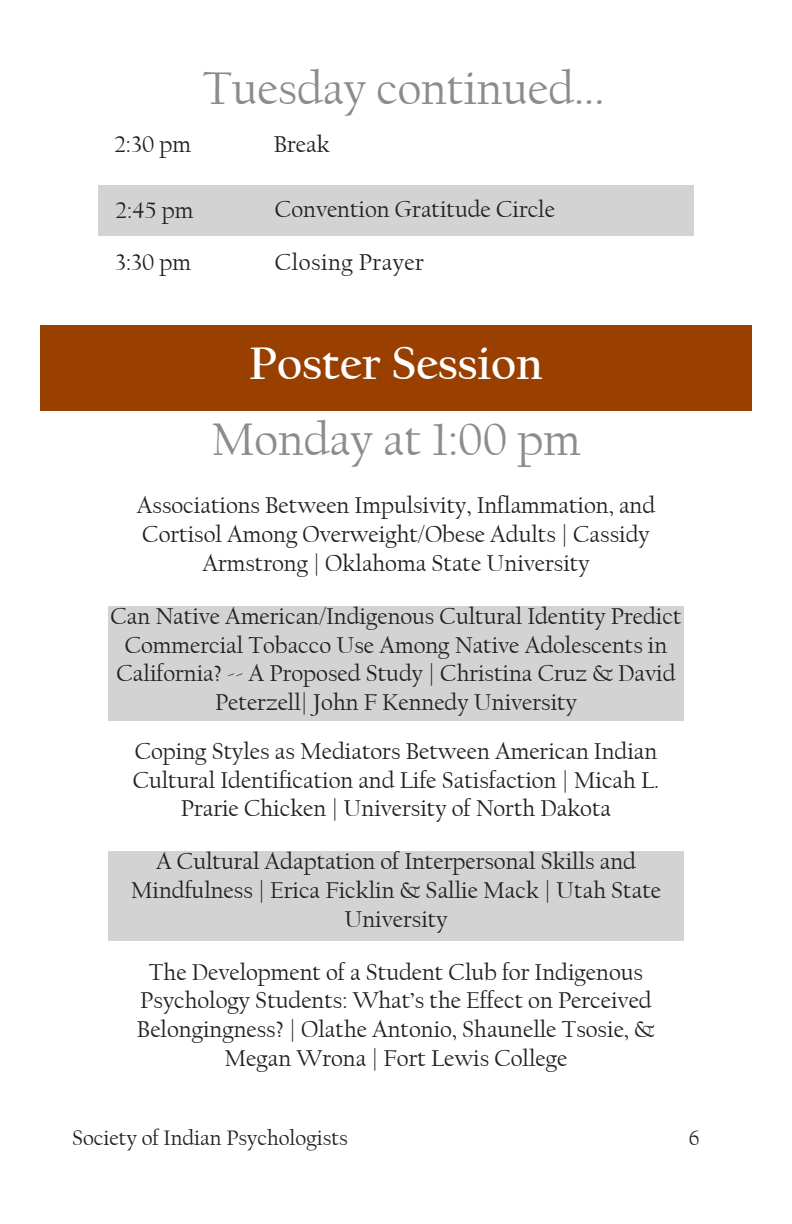
<style>
.page{position:relative;width:792px;height:1224px;background:#fff}
.page>*{position:absolute;margin:0;border:0;box-sizing:border-box;transform-origin:0 0}
.Headline{font:48px "Californian FB";color:#8a8d8f}
.Magazine_Headline{font:700 48px "Californian FB";color:#fff}
.t1{font:24px/28.8px "Californian FB";color:#231f20;text-align:center}
.t2{font:24px "Californian FB";letter-spacing:.02em;color:#231f20}
.t3{font:22px "Californian FB";color:#231f20}
</style>
<div class="page">
<div style="left:40px;top:325px;width:712px;height:85px;background:#993f00"></div>
<div style="left:98px;top:185px;width:596px;height:50px;background:#d3d3d3"></div>
<div style="left:108px;top:606px;width:576px;height:114px;background:#d3d3d3"></div>
<div style="left:108px;top:851px;width:576px;height:90px;background:#d3d3d3"></div>
<p class="t1" style="left:114px;top:130px;width:79px">2:30 pm</p>
<p class="Headline" style="left:203px;top:62px;width:404px">Tuesday continued...</p>
<p class="t1" style="left:274px;top:130px;width:57px">Break</p>
<p class="t1" style="left:115px;top:196px;width:80px">2:45 pm</p>
<p class="t1" style="left:275px;top:196px;width:282px">Convention Gratitude Circle</p>
<p class="t1" style="left:115px;top:248px;width:78px">3:30 pm</p>
<p class="t2" style="left:275px;top:249px;width:151px">Closing Prayer</p>
<p class="Magazine_Headline" style="left:249px;top:336px;width:296px">Poster Session</p>
<p class="Headline" style="left:211px;top:413px;width:371px">Monday at 1:00 pm</p>
<p class="t1" style="left:137px;top:492px;width:520px">Associations Between Impulsivity, Inflammation, and<br>Cortisol Among Overweight/Obese Adults | Cassidy<br>Armstrong | Oklahoma State University</p>
<p class="t1" style="left:110px;top:602px;width:573px">Can Native American/Indigenous Cultural Identity Predict Commercial Tobacco Use Among Native Adolescents in California? -- A Proposed Study | Christina Cruz &amp; David Peterzell| John F Kennedy University</p>
<p class="t1" style="left:133px;top:737px;width:528px">Coping Styles as Mediators Between American Indian<br>Cultural Identification and Life Satisfaction | Micah L.<br>Prarie Chicken | University of North Dakota</p>
<p class="t1" style="left:131px;top:847px;width:532px">A Cultural Adaptation of Interpersonal Skills and<br>Mindfulness | Erica Ficklin &amp; Sallie Mack | Utah State<br>University</p>
<p class="t1" style="left:137px;top:958px;width:519px">The Development of a Student Club for Indigenous Psychology Students: What’s the Effect on Perceived Belongingness? | Olathe Antonio, Shaunelle Tsosie, &amp; Megan Wrona | Fort Lewis College</p>
<p class="t3" style="left:72px;top:1125px;width:277px">Society of Indian Psychologists</p>
<p class="t3" style="left:689px;top:1125px;width:12px">6</p>
</div>
